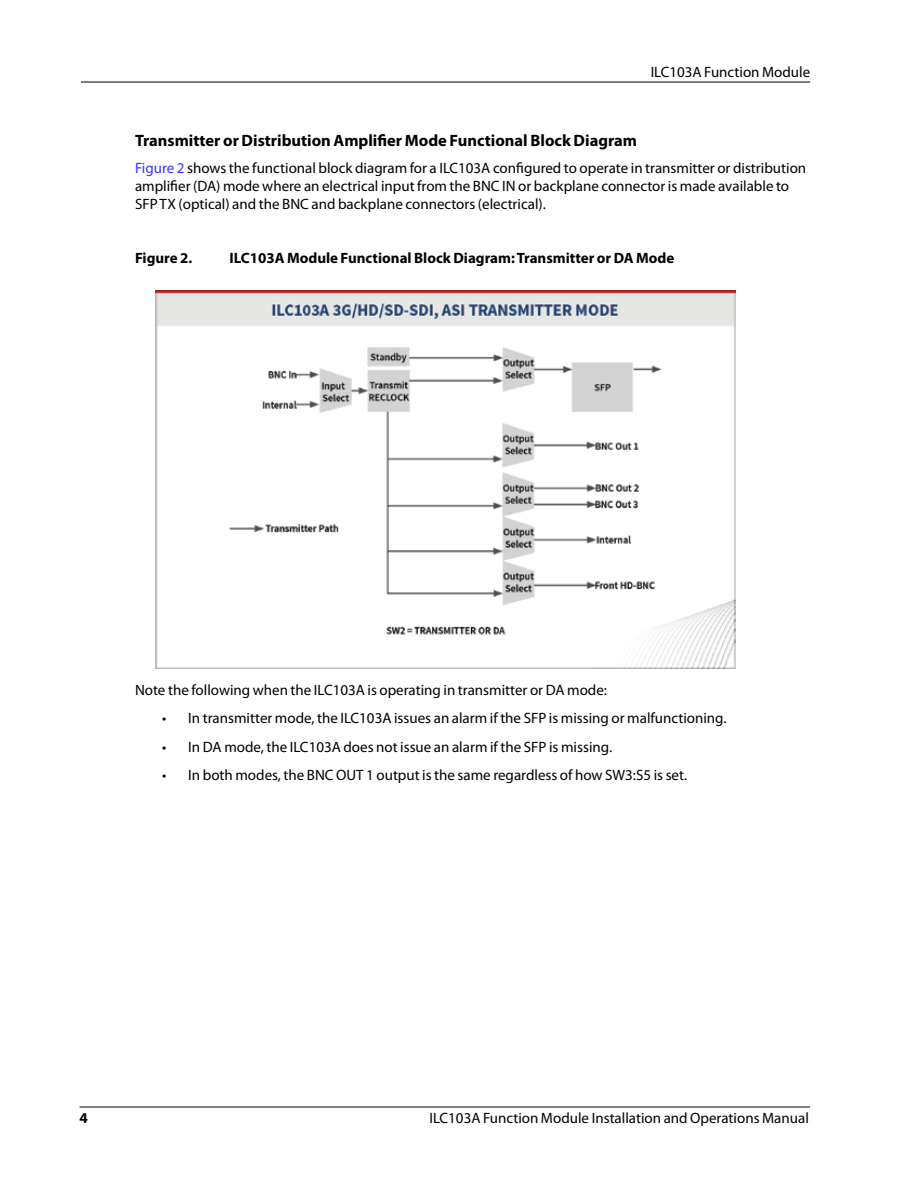
<style>
.page{position:relative;width:918px;height:1188px;background:#fff}
.page>*{position:absolute;margin:0;border:0;box-sizing:border-box;transform-origin:0 0}
.t1{font:700 16.5px "Myriad Pro";color:#000}
.t2{font:15px/18px "Myriad Pro";color:#000}
.t3{font:700 15px "Myriad Pro";color:#000}
.s1{color:#33f}
</style>
<div class="page">
<hr style="left:81px;top:82px;width:729px;height:1px;background:#000">
<hr style="left:80px;top:1107px;width:730px;height:1px;background:#000">
<img style="left:156px;top:291px;width:579px;height:378px">
<p class="t2" style="left:651px;top:63px;width:161px">ILC103A Function Module</p>
<p class="t1" style="left:135px;top:130px;width:504px">Transmitter or Distribution Amplifier Mode Functional Block Diagram</p>
<p class="t2" style="left:135px;top:159px;width:673px"><span class="s1">Figure 2</span> shows the functional block diagram for a ILC103A configured to operate in transmitter or distribution amplifier (DA) mode where an electrical input from the BNC IN or backplane connector is made available to<br>SFP TX (optical) and the BNC and backplane connectors (electrical).</p>
<p class="t3" style="left:135px;top:248px;width:59px">Figure 2.</p>
<p class="t3" style="left:230px;top:248px;width:447px">ILC103A Module Functional Block Diagram: Transmitter or DA Mode</p>
<p class="t2" style="left:135px;top:680px;width:474px">Note the following when the ILC103A is operating in transmitter or DA mode:</p>
<p class="t2" style="left:162px;top:709px;width:566px">• In transmitter mode, the ILC103A issues an alarm if the SFP is missing or malfunctioning.</p>
<p class="t2" style="left:162px;top:737px;width:451px">• In DA mode, the ILC103A does not issue an alarm if the SFP is missing.</p>
<p class="t2" style="left:162px;top:766px;width:526px">• In both modes, the BNC OUT 1 output is the same regardless of how SW3:S5 is set.</p>
<p class="t3" style="left:80px;top:1108px;width:10px">4</p>
<p class="t2" style="left:429px;top:1108px;width:381px">ILC103A Function Module Installation and Operations Manual</p>
</div>
